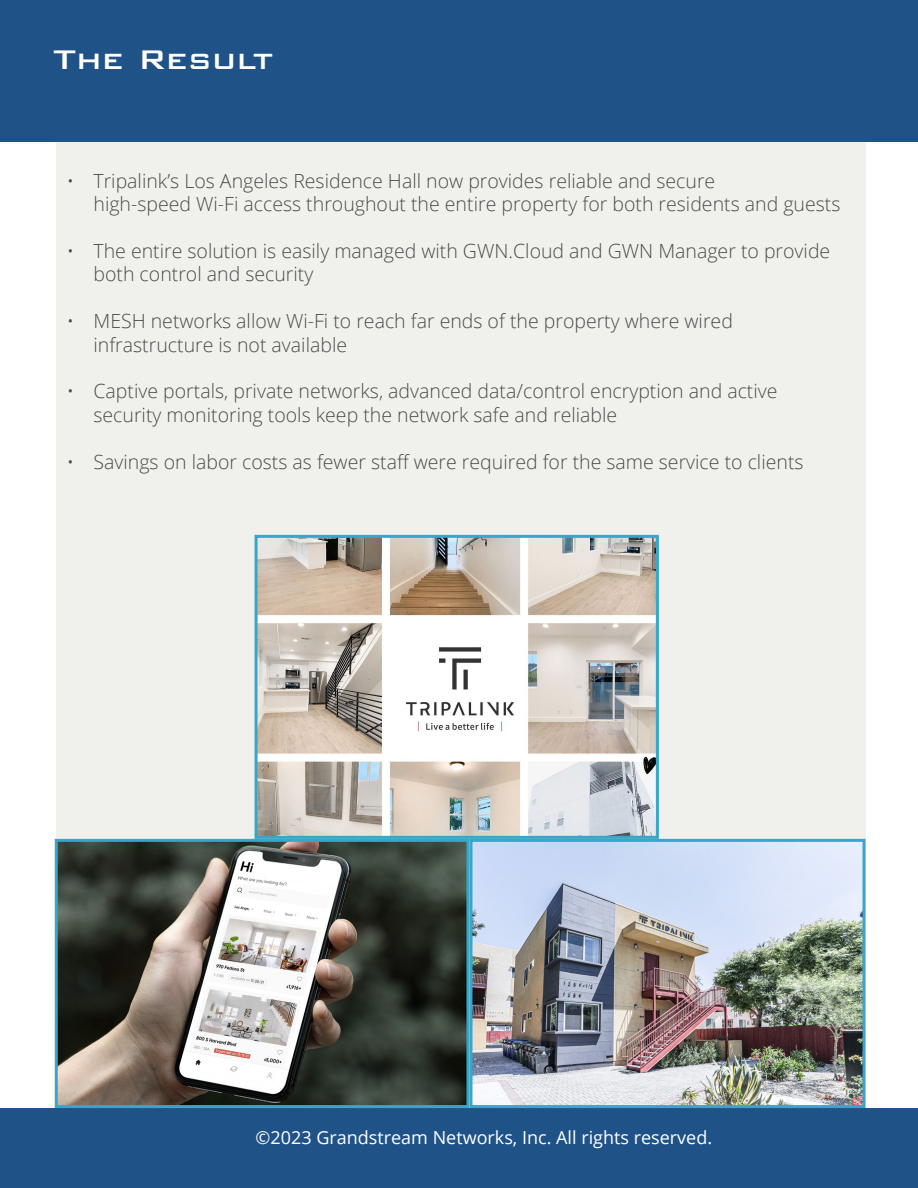
<style>
.page{position:relative;width:918px;height:1188px;background:#fff}
.page>*{position:absolute;margin:0;border:0;box-sizing:border-box;transform-origin:0 0}
.t1{font:500 36px "Bank Gothic BT";color:#fff}
.t2{font:300 19.5px/23.4px "Open Sans";color:#231f20}
.t3{font:18px "Open Sans";color:#fff}
</style>
<div class="page">
<div style="left:0;top:0;width:918px;height:142px;background:#1f5388"></div>
<div style="left:56px;top:142px;width:810px;height:769px;background:#f0f1ec"></div>
<div style="left:0;top:1108px;width:918px;height:80px;background:#1f5388"></div>
<img style="left:473px;top:843px;width:389px;height:261px">
<div style="left:469px;top:839px;width:397px;height:269px;border:3px solid #38a6c8"></div>
<img style="left:59px;top:843px;width:406px;height:261px">
<div style="left:55px;top:839px;width:414px;height:269px;border:3px solid #38a6c8"></div>
<img style="left:259px;top:539px;width:396px;height:296px">
<div style="left:255px;top:535px;width:404px;height:304px;border:3px solid #38a6c8"></div>
<p class="t1" style="left:54px;top:40px;width:222px">The Result</p>
<p class="t2" style="left:94px;top:168px;width:748px;text-indent:-27px">• Tripalink’s Los Angeles Residence Hall now provides reliable and secure<br>high-speed Wi-Fi access throughout the entire property for both residents and guests</p>
<p class="t2" style="left:94px;top:239px;width:738px;text-indent:-27px">• The entire solution is easily managed with GWN.Cloud and GWN Manager to provide both control and security</p>
<p class="t2" style="left:94px;top:309px;width:641px;text-indent:-27px">• MESH networks allow Wi-Fi to reach far ends of the property where wired infrastructure is not available</p>
<p class="t2" style="left:94px;top:379px;width:686px;text-indent:-27px">• Captive portals, private networks, advanced data/control encryption and active security monitoring tools keep the network safe and reliable</p>
<p class="t2" style="left:67px;top:449px;width:739px">• Savings on labor costs as fewer staff were required for the same service to clients</p>
<p class="t3" style="left:256px;top:1125px;width:458px">©2023 Grandstream Networks, Inc. All rights reserved.</p>
</div>
